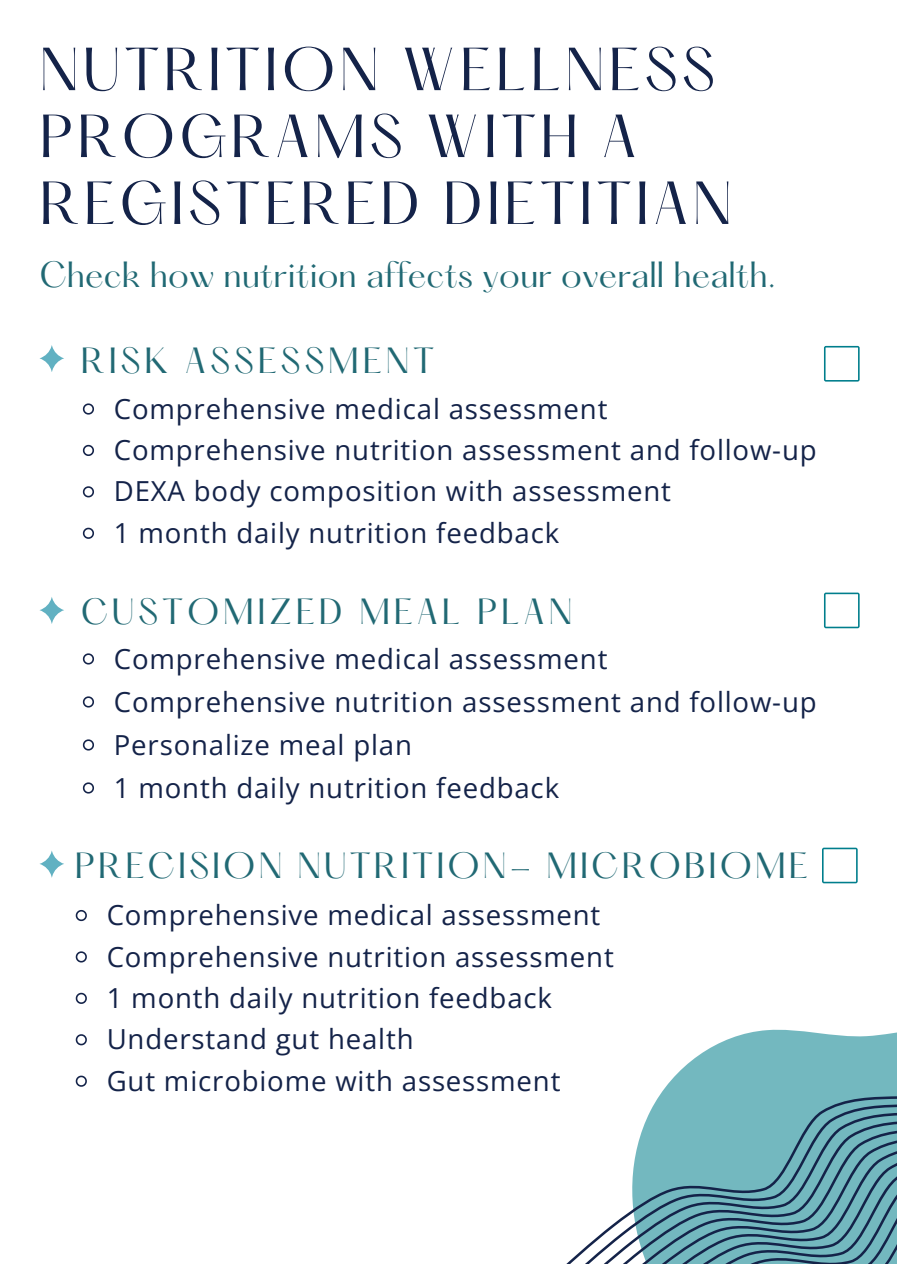
<style>
.page{position:relative;width:897px;height:1264px;background:#fff}
.page>*{position:absolute;margin:0;border:0;box-sizing:border-box;transform-origin:0 0}
.t1{font:53.1px/66.9px "Hatton";letter-spacing:.075em;color:#142349}
.t2{font:31.8px "Hatton";color:#216974}
.t3{font:31.8px "Hatton";letter-spacing:.12em;color:#216974}
.t4{font:31.8px "Hatton";letter-spacing:.095em;color:#216974}
.t5{font:27.6px "Open Sans";letter-spacing:.03em;color:#142349}
</style>
<div class="page">
<svg style="left:39px;top:850px;width:25px;height:27px"></svg>
<svg style="left:75px;top:910px;width:12px;height:12px"></svg>
<svg style="left:75px;top:951px;width:12px;height:12px"></svg>
<svg style="left:75px;top:992px;width:12px;height:12px"></svg>
<svg style="left:75px;top:1034px;width:12px;height:12px"></svg>
<svg style="left:75px;top:1075px;width:12px;height:12px"></svg>
<svg style="left:82px;top:403px;width:12px;height:12px"></svg>
<svg style="left:82px;top:444px;width:12px;height:12px"></svg>
<svg style="left:82px;top:486px;width:12px;height:12px"></svg>
<svg style="left:82px;top:527px;width:12px;height:12px"></svg>
<svg style="left:39px;top:345px;width:25px;height:27px"></svg>
<svg style="left:82px;top:653px;width:12px;height:12px"></svg>
<svg style="left:82px;top:696px;width:12px;height:12px"></svg>
<svg style="left:82px;top:739px;width:12px;height:12px"></svg>
<svg style="left:82px;top:782px;width:12px;height:12px"></svg>
<svg style="left:39px;top:597px;width:25px;height:26px"></svg>
<svg style="left:664px;top:1029px;width:233px;height:60px;fill:#73b8bf"></svg>
<svg style="left:567px;top:1089px;width:330px;height:174px;fill:#73b8bf"></svg>
<svg style="left:824px;top:346px;width:35px;height:35px"></svg>
<svg style="left:824px;top:592px;width:35px;height:36px"></svg>
<svg style="left:822px;top:847px;width:35px;height:36px"></svg>
<p class="t1" style="left:39px;top:42px;width:694px">NUTRITION WELLNESS<br>PROGRAMS WITH A<br>REGISTERED DIETITIAN</p>
<h2 class="t2" style="left:39px;top:259px;width:738px">Check how nutrition affects your overall health.</h2>
<h2 class="t3" style="left:81px;top:345px;width:355px">RISK ASSESSMENT</h2>
<p class="t5" style="left:114px;top:389px;width:495px">Comprehensive medical assessment</p>
<p class="t5" style="left:114px;top:430px;width:704px">Comprehensive nutrition assessment and follow-up</p>
<p class="t5" style="left:114px;top:472px;width:558px">DEXA body composition with assessment</p>
<p class="t5" style="left:114px;top:513px;width:447px">1 month daily nutrition feedback</p>
<p class="t3" style="left:81px;top:597px;width:493px">CUSTOMIZED MEAL PLAN</p>
<p class="t5" style="left:114px;top:639px;width:495px">Comprehensive medical assessment</p>
<p class="t5" style="left:114px;top:682px;width:704px">Comprehensive nutrition assessment and follow-up</p>
<p class="t5" style="left:114px;top:725px;width:300px">Personalize meal plan</p>
<p class="t5" style="left:114px;top:768px;width:447px">1 month daily nutrition feedback</p>
<p class="t4" style="left:75px;top:850px;width:734px">PRECISION NUTRITION- MICROBIOME</p>
<h1 class="t5" style="left:107px;top:895px;width:495px">Comprehensive medical assessment</h1>
<h3 class="t5" style="left:107px;top:937px;width:508px">Comprehensive nutrition assessment</h3>
<p class="t5" style="left:107px;top:978px;width:447px">1 month daily nutrition feedback</p>
<h2 class="t5" style="left:107px;top:1019px;width:308px">Understand gut health</h2>
<p class="t5" style="left:107px;top:1061px;width:455px">Gut microbiome with assessment</p>
</div>
